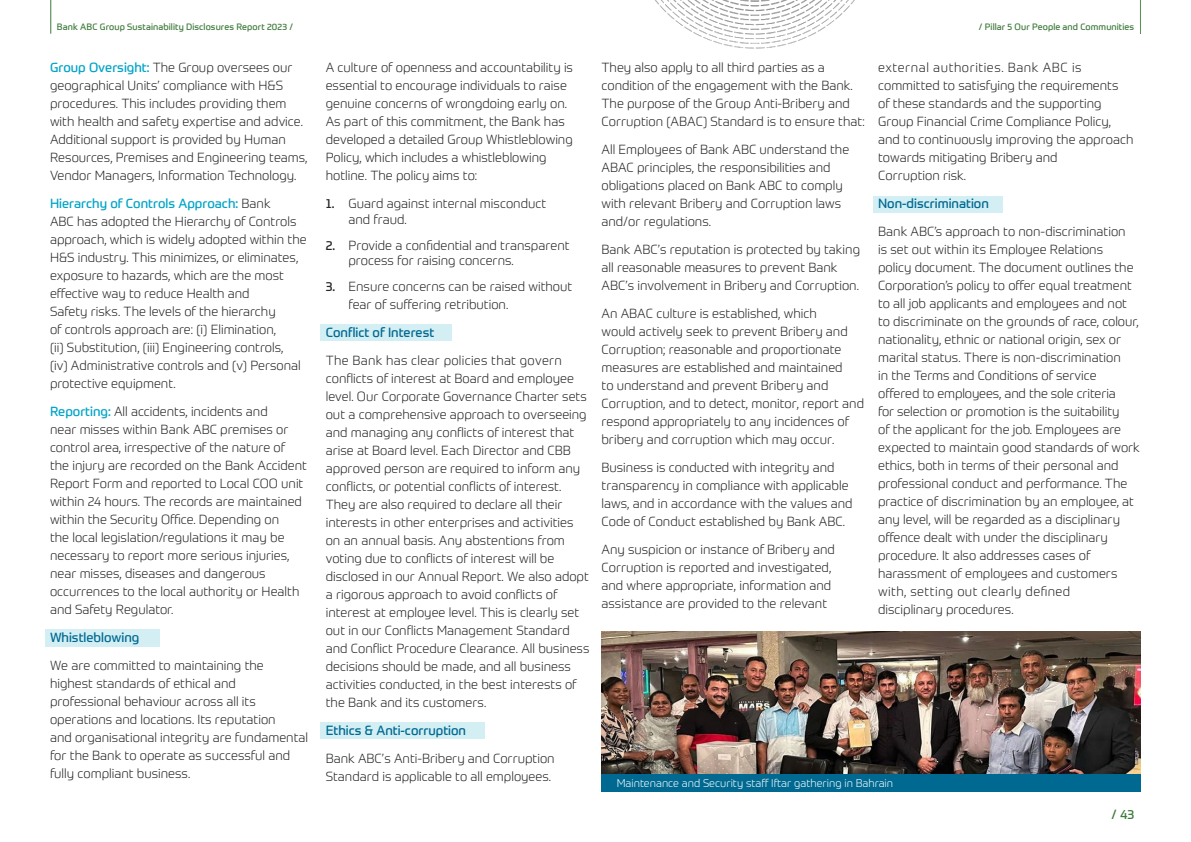
<style>
.page{position:relative;width:1191px;height:842px;background:#fff}
.page>*{position:absolute;margin:0;border:0;box-sizing:border-box;transform-origin:0 0}
.t1{font:300 13px/18px "Prometo";color:#262626}
._12pt{font:13px "Prometo";color:#006991}
.t2{font:13px "Prometo";color:#006991}
.t3{font:13px "Prometo";color:#3f7b3c}
.t4{font:300 11px "Prometo";color:#fff}
._48pt_Headline{font:9px "Prometo";letter-spacing:.015em;color:#3f7b3c}
.s1{font-weight:400;color:#00a4c7}
.s2{font-weight:400}
</style>
<div class="page">
<hr style="left:50px;top:0;width:1px;height:34px;background:#3f7b3c">
<img style="left:655px;top:0;width:200px;height:49px">
<hr style="left:1140px;top:0;width:1px;height:34px;background:#5c8f59">
<div style="left:45px;top:630px;width:115px;height:17px;background:#d4eff4"></div>
<div style="left:873px;top:196px;width:129px;height:17px;background:#d4eff4"></div>
<div style="left:320px;top:324px;width:132px;height:17px;background:#d4eff4"></div>
<div style="left:320px;top:722px;width:165px;height:17px;background:#d4eff4"></div>
<img style="left:601px;top:632px;width:540px;height:142px">
<div style="left:601px;top:774px;width:540px;height:18px;background:#006991"></div>
<p class="_48pt_Headline" style="left:57px;top:22px;width:238px">Bank ABC Group Sustainability Disclosures Report 2023 /</p>
<p class="t1" style="left:50px;top:59px;width:259px"><span class="s1">Group Oversight:</span> The Group oversees our geographical Units’ compliance with H&amp;S procedures. This includes providing them with health and safety expertise and advice.<br>Additional support is provided by Human Resources, Premises and Engineering teams, Vendor Managers, Information Technology.</p>
<p class="t1" style="left:50px;top:195px;width:258px"><span class="s1">Hierarchy of Controls Approach:</span> Bank<br>ABC has adopted the Hierarchy of Controls approach, which is widely adopted within the H&amp;S industry. This minimizes, or eliminates, exposure to hazards, which are the most effective way to reduce Health and<br>Safety risks. The levels of the hierarchy<br>of controls approach are: (i) Elimination,<br>(ii) Substitution, (iii) Engineering controls,<br>(iv) Administrative controls and (v) Personal protective equipment.</p>
<p class="t1" style="left:50px;top:403px;width:258px"><span class="s1">Reporting:</span> All accidents, incidents and<br>near misses within Bank ABC premises or control area, irrespective of the nature of the injury are recorded on the Bank Accident Report Form and reported to Local COO unit within 24 hours. The records are maintained within the Security Office. Depending on<br>the local legislation/regulations it may be necessary to report more serious injuries, near misses, diseases and dangerous occurrences to the local authority or Health and Safety Regulator.</p>
<p class="t2" style="left:50px;top:630px;width:91px">Whistleblowing</p>
<p class="t1" style="left:50px;top:657px;width:260px">We are committed to maintaining the highest standards of ethical and professional behaviour across all its operations and locations. Its reputation<br>and organisational integrity are fundamental for the Bank to operate as successful and fully compliant business.</p>
<p class="t1" style="left:326px;top:59px;width:249px">A culture of openness and accountability is essential to encourage individuals to raise genuine concerns of wrongdoing early on.<br>As part of this commitment, the Bank has developed a detailed Group Whistleblowing Policy, which includes a whistleblowing hotline. The policy aims to:</p>
<p class="t1" style="left:348px;top:196px;width:199px;line-height:15.6px;text-indent:-23px"><span class="s2">1.</span> Guard against internal misconduct and fraud.</p>
<p class="t1" style="left:348px;top:237px;width:223px;line-height:15.6px;text-indent:-23px"><span class="s2">2.</span> Provide a confidential and transparent process for raising concerns.</p>
<p class="t1" style="left:348px;top:277px;width:225px;text-indent:-23px"><span class="s2">3.</span> Ensure concerns can be raised without fear of suffering retribution.</p>
<p class="_12pt" style="left:326px;top:324px;width:110px">Conflict of Interest</p>
<p class="t1" style="left:326px;top:351px;width:265px">The Bank has clear policies that govern conflicts of interest at Board and employee level. Our Corporate Governance Charter sets out a comprehensive approach to overseeing and managing any conflicts of interest that arise at Board level. Each Director and CBB approved person are required to inform any conflicts, or potential conflicts of interest.<br>They are also required to declare all their interests in other enterprises and activities on an annual basis. Any abstentions from voting due to conflicts of interest will be disclosed in our Annual Report. We also adopt a rigorous approach to avoid conflicts of interest at employee level. This is clearly set out in our Conflicts Management Standard and Conflict Procedure Clearance. All business decisions should be made, and all business activities conducted, in the best interests of the Bank and its customers.</p>
<p class="_12pt" style="left:326px;top:722px;width:142px">Ethics &amp; Anti-corruption</p>
<p class="t1" style="left:326px;top:749px;width:230px">Bank ABC’s Anti-Bribery and Corruption<br>Standard is applicable to all employees.</p>
<p class="t1" style="left:601px;top:59px;width:265px">They also apply to all third parties as a condition of the engagement with the Bank.<br>The purpose of the Group Anti-Bribery and Corruption (ABAC) Standard is to ensure that:</p>
<p class="t1" style="left:601px;top:141px;width:249px">All Employees of Bank ABC understand the ABAC principles, the responsibilities and obligations placed on Bank ABC to comply with relevant Bribery and Corruption laws and/or regulations.</p>
<p class="t1" style="left:601px;top:241px;width:260px">Bank ABC’s reputation is protected by taking all reasonable measures to prevent Bank<br>ABC’s involvement in Bribery and Corruption.</p>
<p class="t1" style="left:601px;top:305px;width:264px">An ABAC culture is established, which<br>would actively seek to prevent Bribery and Corruption; reasonable and proportionate measures are established and maintained<br>to understand and prevent Bribery and Corruption, and to detect, monitor, report and respond appropriately to any incidences of bribery and corruption which may occur.</p>
<p class="t1" style="left:601px;top:459px;width:253px">Business is conducted with integrity and transparency in compliance with applicable laws, and in accordance with the values and Code of Conduct established by Bank ABC.</p>
<p class="t1" style="left:601px;top:541px;width:235px">Any suspicion or instance of Bribery and Corruption is reported and investigated, and where appropriate, information and assistance are provided to the relevant</p>
<p class="_48pt_Headline" style="left:979px;top:22px;width:157px">/ Pillar 5 Our People and Communities</p>
<p class="t1" style="left:878px;top:59px;width:257px">external authorities. Bank ABC is committed to satisfying the requirements<br>of these standards and the supporting Group Financial Crime Compliance Policy, and to continuously improving the approach towards mitigating Bribery and<br>Corruption risk.</p>
<p class="_12pt" style="left:878px;top:196px;width:112px">Non-discrimination</p>
<p class="t1" style="left:878px;top:223px;width:263px">Bank ABC’s approach to non-discrimination<br>is set out within its Employee Relations<br>policy document. The document outlines the Corporation’s policy to offer equal treatment to all job applicants and employees and not to discriminate on the grounds of race, colour, nationality, ethnic or national origin, sex or marital status. There is non-discrimination<br>in the Terms and Conditions of service offered to employees, and the sole criteria<br>for selection or promotion is the suitability<br>of the applicant for the job. Employees are expected to maintain good standards of work ethics, both in terms of their personal and professional conduct and performance. The practice of discrimination by an employee, at any level, will be regarded as a disciplinary offence dealt with under the disciplinary procedure. It also addresses cases of harassment of employees and customers with, setting out clearly defined<br>disciplinary procedures.</p>
<p class="t4" style="left:616px;top:776px;width:278px">Maintenance and Security staff Iftar gathering in Bahrain</p>
<p class="t3" style="left:1111px;top:807px;width:24px">/ 43</p>
</div>
